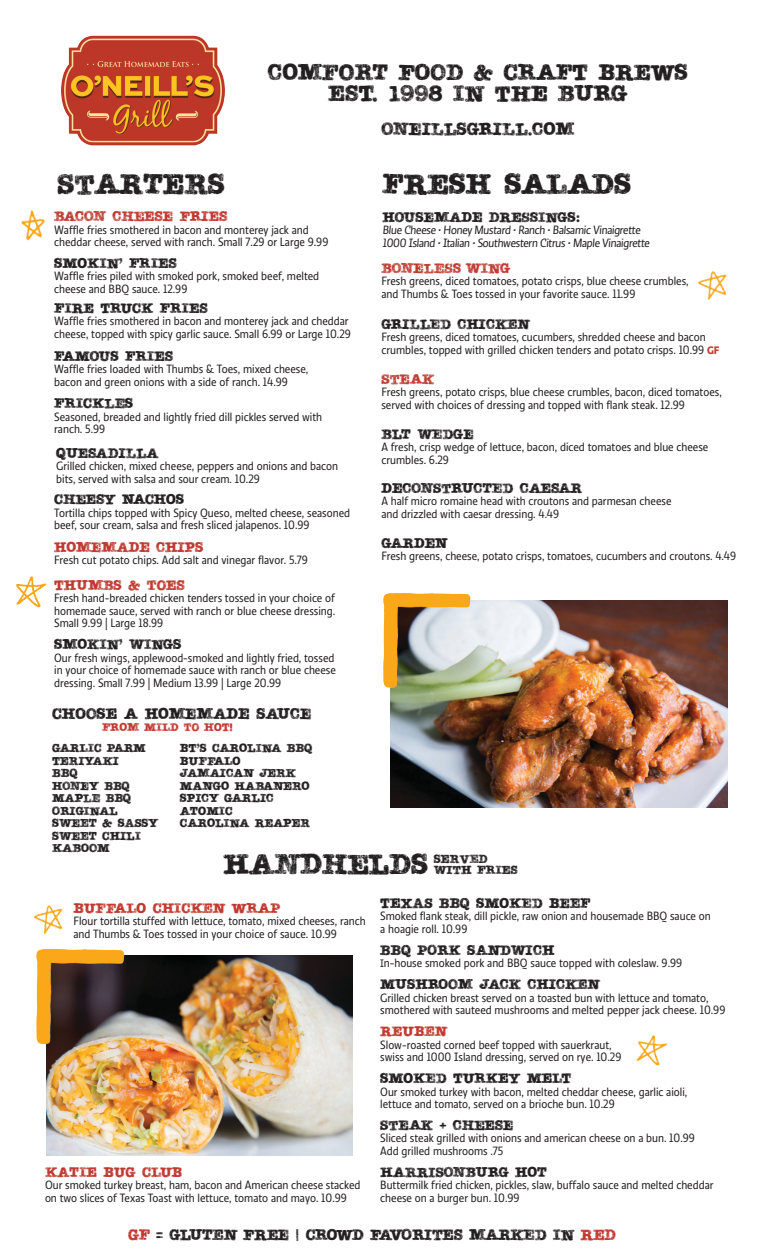
<style>
.page{position:relative;width:765px;height:1260px;background:#fff}
.page>*{position:absolute;margin:0;border:0;box-sizing:border-box;transform-origin:0 0}
.t1{font:30.88px "Teeshirt";color:#231f20}
.t2{font:24.12px "Teeshirt";color:#231f20}
.t3{font:18.75px "Teeshirt";color:#231f20}
.t4{font:16.5px "Teeshirt";color:#231f20}
.t5{font:16.38px "Teeshirt";letter-spacing:-.025em;color:#231f20}
.t6{font:15px "Teeshirt";color:#231f20}
.t7{font:15px "Teeshirt";color:#bf392f}
.t8{font:12.75px "Teeshirt";color:#231f20}
.t9{font:12.5px/12.5px "Ratio Display";color:#231f20}
.t10{font:12.5px/12.5px "Teeshirt";color:#231f20}
.t11{font:11.88px "Teeshirt";color:#bf392f}
.s1{font-weight:700;font-size:11.25px;color:#bf392f}
.s2{font-size:11.25px}
.s3{color:#bf392f}
</style>
<div class="page">
<img style="left:61px;top:35px;width:164px;height:111px">
<img style="left:47px;top:956px;width:306px;height:199px">
<img style="left:698px;top:271px;width:29px;height:29px">
<img style="left:16px;top:576px;width:31px;height:32px">
<img style="left:21px;top:210px;width:24px;height:31px">
<img style="left:391px;top:600px;width:337px;height:208px">
<img style="left:383px;top:593px;width:113px;height:114px">
<img style="left:36px;top:949px;width:104px;height:100px">
<img style="left:34px;top:905px;width:29px;height:29px">
<img style="left:636px;top:1035px;width:32px;height:31px">
<p class="t1" style="left:57px;top:165px;width:169px">STARTERS</p>
<p class="t2" style="left:268px;top:57px;width:421px">COMFORT FOOD &amp; CRAFT BREWS</p>
<p class="t2" style="left:329px;top:79px;width:300px">EST. 1998 IN THE BURG</p>
<p class="t3" style="left:381px;top:118px;width:194px">ONEILLSGRILL.COM</p>
<p class="t1" style="left:382px;top:165px;width:250px">FRESH SALADS</p>
<p class="t7" style="left:54px;top:207px;width:165px">BACON CHEESE FRIES</p>
<p class="t9" style="left:54px;top:224px;width:276px">Waffle fries smothered in bacon and monterey jack and cheddar cheese, served with ranch. Small 7.29 or Large 9.99</p>
<p class="t6" style="left:54px;top:254px;width:124px">SMOKIN’ FRIES</p>
<p class="t9" style="left:54px;top:270px;width:267px">Waffle fries piled with smoked pork, smoked beef, melted cheese and BBQ sauce. 12.99</p>
<p class="t6" style="left:54px;top:299px;width:155px">FIRE TRUCK FRIES</p>
<p class="t9" style="left:54px;top:315px;width:298px">Waffle fries smothered in bacon and monterey jack and cheddar cheese, topped with spicy garlic sauce. Small 6.99 or Large 10.29</p>
<p class="t6" style="left:54px;top:346px;width:120px">FAMOUS FRIES</p>
<p class="t9" style="left:54px;top:363px;width:256px">Waffle fries loaded with Thumbs &amp; Toes, mixed cheese, bacon and green onions with a side of ranch. 14.99</p>
<p class="t6" style="left:54px;top:394px;width:81px">FRICKLES</p>
<p class="t9" style="left:54px;top:411px;width:269px">Seasoned, breaded and lightly fried dill pickles served with ranch. 5.99</p>
<p class="t6" style="left:56px;top:443px;width:104px">QUESADILLA</p>
<p class="t9" style="left:56px;top:460px;width:283px">Grilled chicken, mixed cheese, peppers and onions and bacon bits, served with salsa and sour cream. 10.29</p>
<p class="t6" style="left:54px;top:490px;width:132px">CHEESY NACHOS</p>
<p class="t9" style="left:54px;top:506px;width:297px">Tortilla chips topped with Spicy Queso, melted cheese, seasoned beef, sour cream, salsa and fresh sliced jalapenos. 10.99</p>
<p class="t7" style="left:54px;top:538px;width:151px">HOMEMADE CHIPS</p>
<p class="t9" style="left:54px;top:554px;width:255px">Fresh cut potato chips. Add salt and vinegar flavor. 5.79</p>
<p class="t6" style="left:382px;top:208px;width:199px">HOUSEMADE DRESSINGS:</p>
<p class="t9" style="left:382px;top:224px;width:261px">Blue Cheese • Honey Mustard • Ranch • Balsamic Vinaigrette</p>
<p class="t9" style="left:382px;top:237px;width:270px">1000 Island • Italian • Southwestern Citrus • Maple Vinaigrette</p>
<p class="t7" style="left:381px;top:259px;width:130px">BONELESS WING</p>
<p class="t9" style="left:381px;top:275px;width:309px">Fresh greens, diced tomatoes, potato crisps, blue cheese crumbles, and Thumbs &amp; Toes tossed in your favorite sauce. 11.99</p>
<p class="t6" style="left:381px;top:315px;width:151px">GRILLED CHICKEN</p>
<p class="t9" style="left:381px;top:331px;width:339px">Fresh greens, diced tomatoes, cucumbers, shredded cheese and bacon crumbles, topped with grilled chicken tenders and potato crisps. 10.99 <span class="s1">GF</span></p>
<p class="t7" style="left:381px;top:370px;width:54px">STEAK</p>
<p class="t9" style="left:381px;top:386px;width:342px">Fresh greens, potato crisps, blue cheese crumbles, bacon, diced tomatoes, served with choices of dressing and topped with flank steak. 12.99</p>
<p class="t6" style="left:381px;top:425px;width:94px">BLT WEDGE</p>
<p class="t9" style="left:381px;top:441px;width:328px">A fresh, crisp wedge of lettuce, bacon, diced tomatoes and blue cheese crumbles. 6.29</p>
<p class="t6" style="left:381px;top:479px;width:202px">DECONSTRUCTED CAESAR</p>
<p class="t9" style="left:381px;top:495px;width:292px">A half micro romaine head with croutons and parmesan cheese and drizzled with caesar dressing. 4.49</p>
<p class="t6" style="left:381px;top:534px;width:67px">GARDEN</p>
<p class="t9" style="left:381px;top:550px;width:356px">Fresh greens, cheese, potato crisps, tomatoes, cucumbers and croutons. 4.49</p>
<p class="t7" style="left:54px;top:576px;width:123px">THUMBS &amp; TOES</p>
<p class="t9" style="left:54px;top:592px;width:283px;text-align:justify">Fresh hand-breaded chicken tenders tossed in your choice of homemade sauce, served with ranch or blue cheese dressing.<br>Small 9.99 | Large 18.99</p>
<p class="t6" style="left:54px;top:635px;width:129px">SMOKIN’ WINGS</p>
<p class="t9" style="left:54px;top:651px;width:283px;text-align:justify">Our fresh wings, applewood-smoked and lightly fried, tossed in your choice of homemade sauce with ranch or blue cheese dressing. Small 7.99 | Medium 13.99 | Large 20.99</p>
<p class="t4" style="left:52px;top:704px;width:261px">CHOOSE A HOMEMADE SAUCE</p>
<p class="t11" style="left:102px;top:720px;width:132px">FROM MILD TO HOT!</p>
<p class="t10" style="left:52px;top:742px;width:95px">GARLIC PARM</p>
<p class="t10" style="left:52px;top:754px;width:69px">TERIYAKI</p>
<p class="t10" style="left:52px;top:767px;width:27px">BBQ</p>
<p class="t10" style="left:52px;top:779px;width:79px">HONEY BBQ</p>
<p class="t10" style="left:52px;top:792px;width:81px">MAPLE BBQ</p>
<p class="t10" style="left:52px;top:804px;width:67px">ORIGINAL</p>
<p class="t10" style="left:52px;top:817px;width:108px">SWEET &amp; SASSY</p>
<p class="t10" style="left:52px;top:829px;width:90px">SWEET CHILI</p>
<p class="t10" style="left:52px;top:842px;width:59px">KABOOM</p>
<p class="t10" style="left:180px;top:742px;width:134px">BT’S CAROLINA BBQ</p>
<p class="t10" style="left:180px;top:754px;width:62px">BUFFALO</p>
<p class="t10" style="left:180px;top:767px;width:117px">JAMAICAN JERK</p>
<p class="t10" style="left:180px;top:779px;width:131px">MANGO HABANERO</p>
<p class="t10" style="left:180px;top:792px;width:95px">SPICY GARLIC</p>
<p class="t10" style="left:180px;top:804px;width:131px">ATOMIC<br>CAROLINA REAPER</p>
<p class="t1" style="left:223px;top:845px;width:206px">HANDHELDS</p>
<p class="t8" style="left:434px;top:851px;width:55px">SERVED</p>
<p class="t8" style="left:434px;top:862px;width:85px">WITH FRIES</p>
<p class="t7" style="left:73px;top:898px;width:208px">BUFFALO CHICKEN WRAP</p>
<p class="t9" style="left:73px;top:915px;width:294px">Flour tortilla stuffed with lettuce, tomato, mixed cheeses, ranch and Thumbs &amp; Toes tossed in your choice of sauce. 10.99</p>
<p class="t7" style="left:45px;top:1163px;width:139px">KATIE BUG CLUB</p>
<p class="t9" style="left:45px;top:1179px;width:317px">Our smoked turkey breast, ham, bacon and American cheese stacked on two slices of Texas Toast with lettuce, tomato and mayo. 10.99</p>
<p class="t6" style="left:380px;top:894px;width:211px">TEXAS BBQ SMOKED BEEF</p>
<p class="t9" style="left:380px;top:910px;width:332px">Smoked flank steak, dill pickle, raw onion and housemade BBQ sauce on a hoagie roll. 10.99</p>
<p class="t6" style="left:380px;top:941px;width:176px">BBQ PORK SANDWICH</p>
<p class="t9" style="left:380px;top:957px;width:303px"><span class="s2">I</span>n-house smoked pork and BBQ sauce topped with coleslaw. 9.99</p>
<p class="t6" style="left:380px;top:975px;width:222px">MUSHROOM JACK CHICKEN</p>
<p class="t9" style="left:380px;top:991px;width:347px">Grilled chicken breast served on a toasted bun with lettuce and tomato, smothered with sauteed mushrooms and melted pepper jack cheese. 10.99</p>
<p class="t7" style="left:380px;top:1022px;width:57px">REUBEN</p>
<p class="t9" style="left:380px;top:1038px;width:243px">Slow-roasted corned beef topped with sauerkraut, swiss and 1000 Island dressing, served on rye. 10.29</p>
<p class="t6" style="left:380px;top:1069px;width:192px">SMOKED TURKEY MELT</p>
<p class="t9" style="left:380px;top:1085px;width:309px">Our smoked turkey with bacon, melted cheddar cheese, garlic aioli, lettuce and tomato, served on a brioche bun. 10.29</p>
<p class="t6" style="left:380px;top:1116px;width:135px">STEAK + CHEESE</p>
<p class="t9" style="left:380px;top:1132px;width:316px">Sliced steak grilled with onions and american cheese on a bun. 10.99<br>Add grilled mushrooms .75</p>
<p class="t6" style="left:380px;top:1163px;width:168px">HARRISONBURG HOT</p>
<p class="t9" style="left:380px;top:1179px;width:335px">Buttermilk fried chicken, pickles, slaw, buffalo sauce and melted cheddar cheese on a burger bun. 10.99</p>
<p class="t5" style="left:128px;top:1225px;width:489px"><span class="s3">GF</span> = GLUTEN FREE | CROWD FAVORITES MARKED IN <span class="s3">RED</span></p>
</div>
